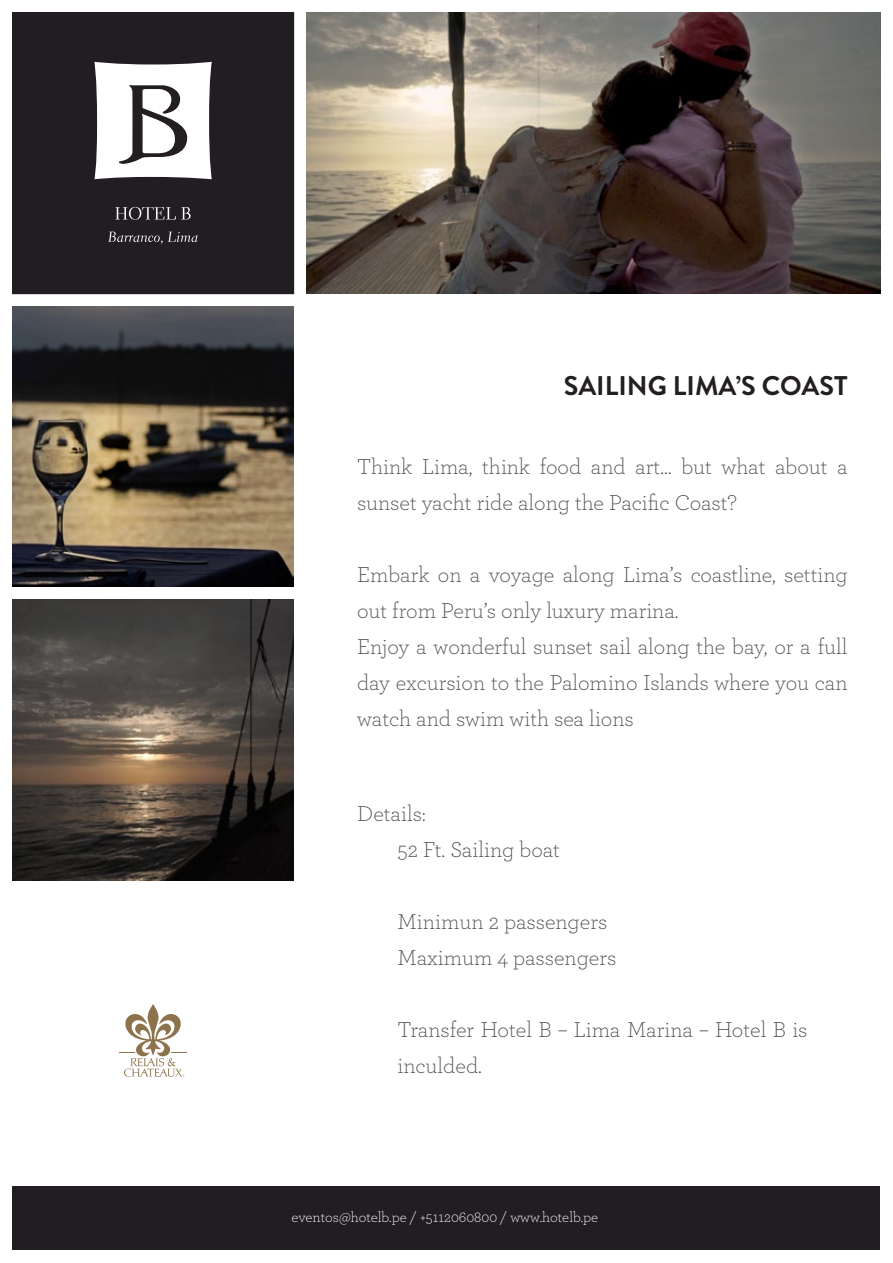
<style>
.page{position:relative;width:893px;height:1263px;background:#fff}
.page>*{position:absolute;margin:0;border:0;box-sizing:border-box;transform-origin:0 0}
.t1{font:700 27px "Brandon Grotesque";color:#231f20}
.t2{font:300 22.5px/36px "Archer";color:#4d4d4f}
.t3{font:300 15px "Archer";color:#fff}
</style>
<div class="page">
<div style="left:13px;top:1186px;width:867px;height:64px;background:#211d22"></div>
<div style="left:12px;top:12px;width:282px;height:282px;background:#211d22"></div>
<svg style="left:94px;top:62px;width:118px;height:117px"></svg>
<svg style="left:115px;top:207px;width:76px;height:13px"></svg>
<svg style="left:108px;top:232px;width:90px;height:12px"></svg>
<svg style="left:119px;top:1004px;width:68px;height:73px"></svg>
<img style="left:13px;top:306px;width:280px;height:281px">
<img style="left:306px;top:13px;width:574px;height:281px">
<img style="left:13px;top:600px;width:280px;height:280px">
<p class="t1" style="left:564px;top:367px;width:285px">SAILING LIMA’S COAST</p>
<p class="t2" style="left:357px;top:448px;width:492px">Think Lima, think food and art… but what about a sunset yacht ride along the Pacific Coast?</p>
<p class="t2" style="left:357px;top:556px;width:492px">Embark on a voyage along Lima’s coastline, setting out from Peru’s only luxury marina.<br>Enjoy a wonderful sunset sail along the bay, or a full day excursion to the Palomino Islands where you can watch and swim with sea lions</p>
<p class="t2" style="left:398px;top:794px;width:164px;text-indent:-40px">Details:<br>52 Ft. Sailing boat</p>
<p class="t2" style="left:398px;top:902px;width:220px">Minimun 2 passengers<br>Maximum 4 passengers</p>
<p class="t2" style="left:398px;top:1010px;width:411px">Transfer Hotel B – Lima Marina – Hotel B is inculded.</p>
<p class="t3" style="left:292px;top:1207px;width:308px">eventos@hotelb.pe / +5112060800 / www.hotelb.pe</p>
</div>
